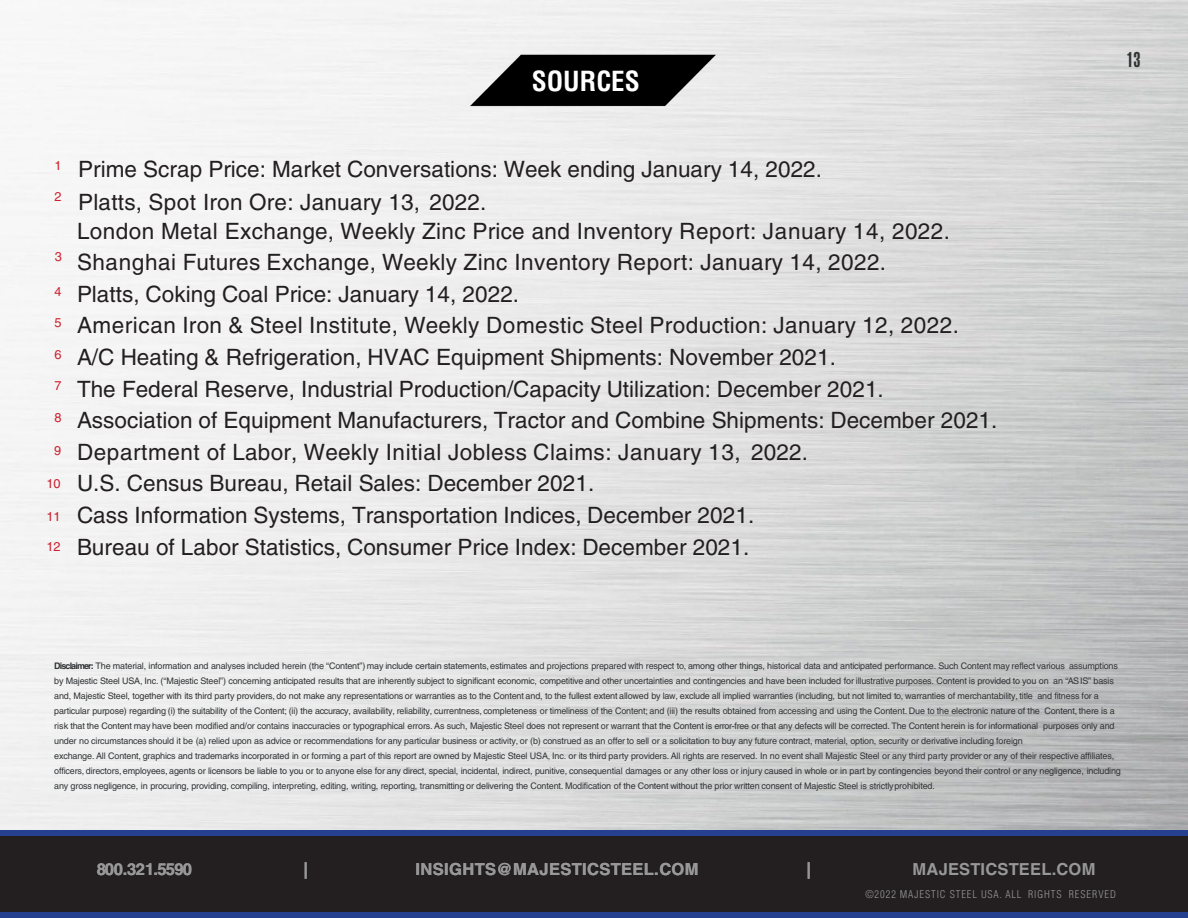
<style>
.page{position:relative;width:1188px;height:918px;background:#fff}
.page>*{position:absolute;margin:0;border:0;box-sizing:border-box;transform-origin:0 0}
.t1{font:700 condensed 27px "Helvetica LT Std";color:#fff}
.t2{font:22.5px "Helvetica LT Std";letter-spacing:.005em;color:#231f20}
.t3{font:21px "Helvetica LT Std Ultra Comp";color:#303335}
.t4{font:700 16.5px "Helvetica LT Std";letter-spacing:.015em;color:#989899}
.t5{font:700 16.5px "Helvetica LT Std";letter-spacing:-.045em;color:#989899}
.t6{font:12.75px "Helvetica LT Std";color:#cd202f}
.t7{font:300 condensed 10.5px "Helvetica LT Std";letter-spacing:.09em;color:#989899}
.t8{font:9px/15px "Helvetica LT Std";letter-spacing:-.015em;color:#303335}
.s1{font-weight:700}
</style>
<div class="page">
<div style="left:0;top:833px;width:1188px;height:82px;background:#231f20"></div>
<div style="left:0;top:912px;width:1188px;height:6px;background:#25408f"></div>
<div style="left:0;top:830px;width:1188px;height:6px;background:#25408f"></div>
<img style="left:469px;top:26px;width:250px;height:106px">
<h1 class="t1" style="left:532px;top:64px;width:110px">SOURCES</h1>
<p class="t6" style="left:55px;top:158px;width:9px">1</p>
<p class="t6" style="left:55px;top:189px;width:9px">2</p>
<p class="t6" style="left:55px;top:249px;width:9px">3</p>
<p class="t6" style="left:55px;top:284px;width:9px">4</p>
<p class="t6" style="left:55px;top:315px;width:9px">5</p>
<p class="t6" style="left:55px;top:347px;width:9px">6</p>
<p class="t6" style="left:55px;top:378px;width:9px">7</p>
<p class="t6" style="left:55px;top:410px;width:9px">8</p>
<p class="t6" style="left:54px;top:443px;width:9px">9</p>
<p class="t6" style="left:46px;top:476px;width:16px">10</p>
<p class="t6" style="left:46px;top:509px;width:16px">11</p>
<p class="t6" style="left:46px;top:539px;width:16px">12</p>
<p class="t2" style="left:78px;top:156px;width:745px">Prime Scrap Price: Market Conversations: Week ending January 14, 2022.</p>
<p class="t2" style="left:78px;top:189px;width:410px">Platts, Spot Iron Ore: January 13, 2022.</p>
<p class="t2" style="left:77px;top:218px;width:875px">London Metal Exchange, Weekly Zinc Price and Inventory Report: January 14, 2022.</p>
<p class="t2" style="left:77px;top:249px;width:811px">Shanghai Futures Exchange, Weekly Zinc Inventory Report: January 14, 2022.</p>
<p class="t2" style="left:77px;top:281px;width:444px">Platts, Coking Coal Price: January 14, 2022.</p>
<p class="t2" style="left:77px;top:312px;width:883px">American Iron &amp; Steel Institute, Weekly Domestic Steel Production: January 12, 2022.</p>
<p class="t2" style="left:77px;top:344px;width:761px">A/C Heating &amp; Refrigeration, HVAC Equipment Shipments: November 2021.</p>
<p class="t2" style="left:77px;top:376px;width:808px">The Federal Reserve, Industrial Production/Capacity Utilization: December 2021.</p>
<p class="t2" style="left:77px;top:407px;width:922px">Association of Equipment Manufacturers, Tractor and Combine Shipments: December 2021.</p>
<p class="t2" style="left:77px;top:439px;width:732px">Department of Labor, Weekly Initial Jobless Claims: January 13, 2022.</p>
<p class="t2" style="left:77px;top:471px;width:519px">U.S. Census Bureau, Retail Sales: December 2021.</p>
<p class="t2" style="left:77px;top:502px;width:679px">Cass Information Systems, Transportation Indices, December 2021.</p>
<p class="t2" style="left:77px;top:534px;width:674px">Bureau of Labor Statistics, Consumer Price Index: December 2021.</p>
<p class="t3" style="left:1126px;top:48px;width:16px">13</p>
<p class="t8" style="left:54px;top:659px;width:1065px"><span class="s1">Disclaimer:</span> The material, information and analyses included herein (the “Content”) may include certain statements, estimates and projections prepared with respect to, among other things, historical data and anticipated performance. Such Content may reflect various assumptions by Majestic Steel USA, Inc. (“Majestic Steel”) concerning anticipated results that are inherently subject to significant economic, competitive and other uncertainties and contingencies and have been included for illustrative purposes. Content is provided to you on an “AS IS” basis and, Majestic Steel, together with its third party providers, do not make any representations or warranties as to the Content and, to the fullest extent allowed by law, exclude all implied warranties (including, but not limited to, warranties of merchantability, title and fitness for a particular purpose) regarding (i) the suitability of the Content; (ii) the accuracy, availability, reliability, currentness, completeness or timeliness of the Content; and (iii) the results obtained from accessing and using the Content. Due to the electronic nature of the Content, there is a risk that the Content may have been modified and/or contains inaccuracies or typographical errors. As such, Majestic Steel does not represent or warrant that the Content is error-free or that any defects will be corrected. The Content herein is for informational purposes only and under no circumstances should it be (a) relied upon as advice or recommendations for any particular business or activity, or (b) construed as an offer to sell or a solicitation to buy any future contract, material, option, security or derivative including foreign</p>
<p class="t8" style="left:54px;top:749px;width:1068px">exchange. All Content, graphics and trademarks incorporated in or forming a part of this report are owned by Majestic Steel USA, Inc. or its third party providers. All rights are reserved. In no event shall Majestic Steel or any third party provider or any of their respective affiliates, officers, directors, employees, agents or licensors be liable to you or to anyone else for any direct, special, incidental, indirect, punitive, consequential damages or any other loss or injury caused in whole or in part by contingencies beyond their control or any negligence, including any gross negligence, in procuring, providing, compiling, interpreting, editing, writing, reporting, transmitting or delivering the Content. Modification of the Content without the prior written consent of Majestic Steel is strictlyprohibited.</p>
<h3 class="t5" style="left:97px;top:859px;width:97px">800.321.5590</h3>
<h3 class="t4" style="left:303px;top:859px;width:6px">|</h3>
<h3 class="t4" style="left:415px;top:859px;width:285px">INSIGHTS@MAJESTICSTEEL.COM</h3>
<h3 class="t4" style="left:807px;top:859px;width:6px">|</h3>
<h3 class="t4" style="left:913px;top:859px;width:184px">MAJESTICSTEEL.COM</h3>
<p class="t7" style="left:865px;top:888px;width:252px">©2022 MAJESTIC STEEL USA. ALL RIGHTS RESERVED</p>
</div>
